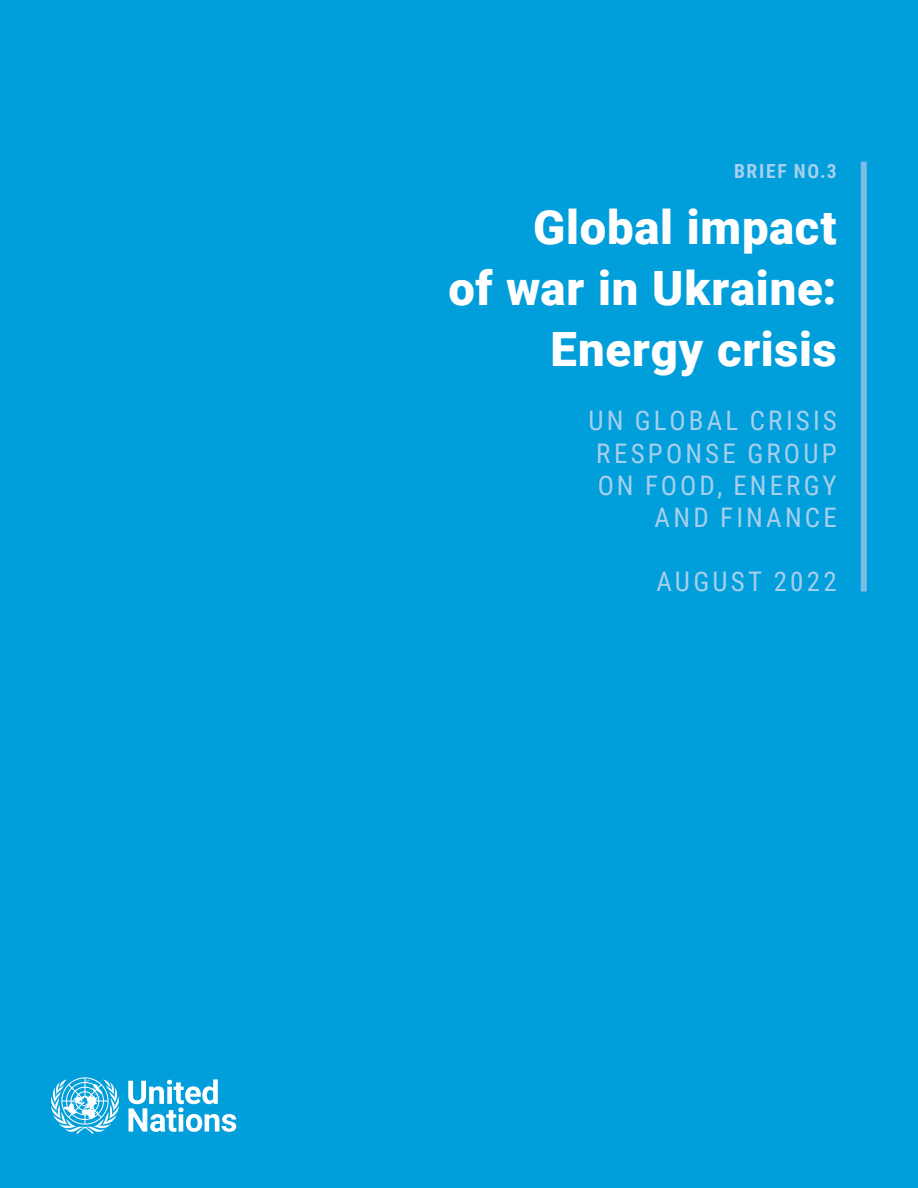
<style>
.page{position:relative;width:918px;height:1188px;background:#009edb}
.page>*{position:absolute;margin:0;border:0;box-sizing:border-box;transform-origin:0 0}
.t1{font:900 47.25px/60.8px "Roboto";letter-spacing:.015em;color:#fff;text-align:right}
.t2{font:27px/32.2px "Roboto Condensed";letter-spacing:.115em;color:#a7cfee;text-align:right}
.t3{font:700 19.5px "Roboto Condensed";letter-spacing:.09em;color:#a7cfee}
</style>
<div class="page">
<div style="left:861px;top:162px;width:6px;height:430px;background:#7cbce7"></div>
<svg style="left:51px;top:1077px;width:185px;height:57px"></svg>
<p class="t3" style="left:734px;top:158px;width:104px">BRIEF NO.3</p>
<h1 class="t1" style="left:448px;top:195px;width:390px">Global impact<br>of war in Ukraine:<br>Energy crisis</h1>
<p class="t2" style="left:588px;top:404px;width:250px">UN GLOBAL CRISIS<br>RESPONSE GROUP<br>ON FOOD, ENERGY<br>AND FINANCE</p>
<p class="t2" style="left:656px;top:565px;width:182px">AUGUST 2022</p>
</div>
